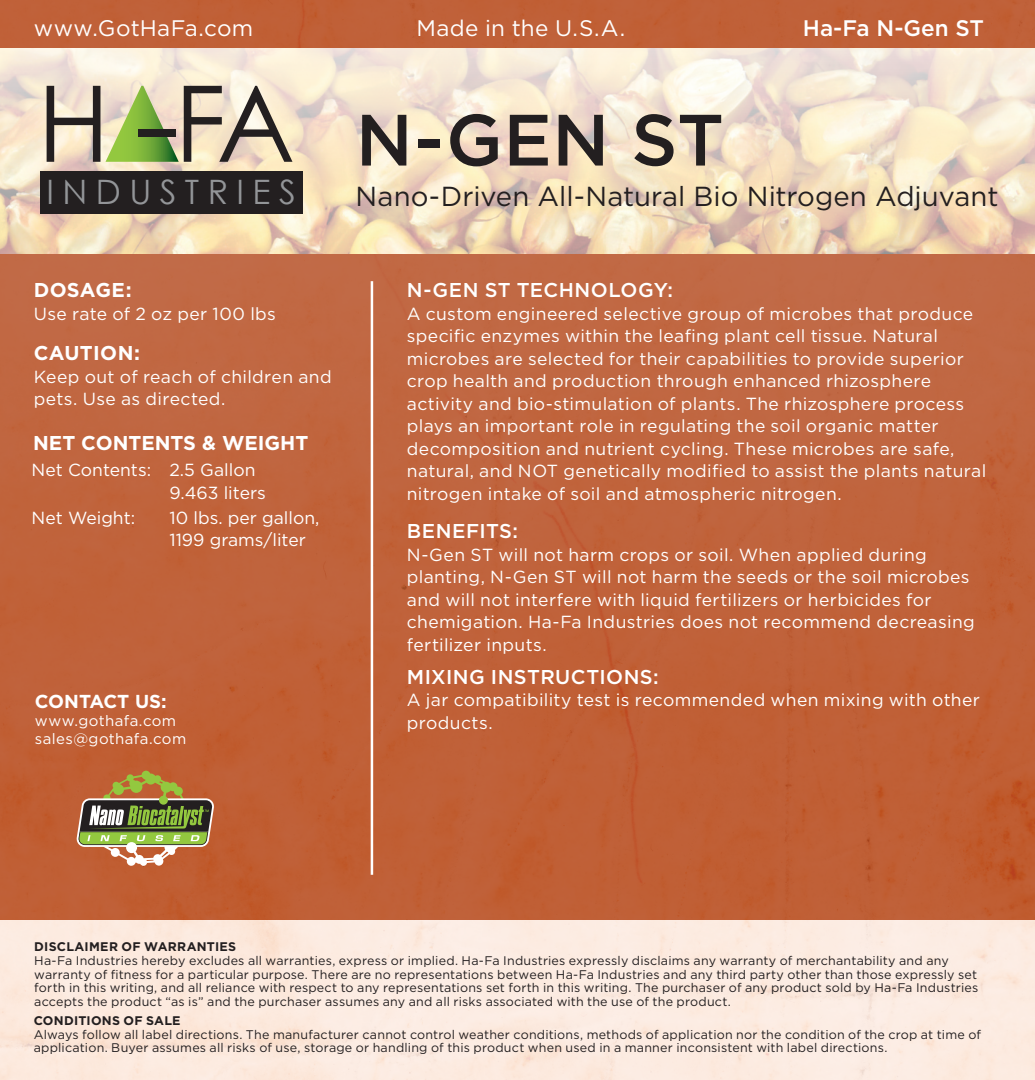
<style>
.page{position:relative;width:1035px;height:1080px;background:#fff}
.page>*{position:absolute;margin:0;border:0;box-sizing:border-box;transform-origin:0 0}
.t1{font:500 72.5px "Gotham";color:#231f20}
.t2{font:33.75px "Century Gothic";letter-spacing:.25em;color:#939598}
.t3{font:27.5px "Gotham";color:#231f20}
.t4{font:22.5px "Gotham";letter-spacing:.015em;color:#fff}
.t5{font:500 22.5px "Gotham";color:#fff}
.t6{font:500 20px "Gotham";letter-spacing:.025em;color:#fff}
.t7{font:700 20px "Gotham";color:#fff}
.t8{font:700 20px "Gotham";letter-spacing:.02em;color:#fff}
.t9{font:700 18.75px "Gotham";color:#fff}
.t10{font:17.5px/22.5px "Gotham";letter-spacing:.02em;color:#fff}
.t11{font:17.5px/22.5px "Gotham";color:#fff}
.t12{font:15px "Gotham";letter-spacing:.025em;color:#fff}
.t13{font:12.5px/13.8px "Gotham";letter-spacing:.015em;color:#231f20}
.s1{font-weight:700}
</style>
<div class="page">
<svg style="left:0;top:48px;width:1035px;height:206px;background:#f2e0c8"></svg>
<div style="left:0;top:920px;width:1035px;height:160px;background:#fcebe0"></div>
<div style="left:0;top:0;width:1035px;height:48px;background:#c06038"></div>
<div style="left:0;top:254px;width:1035px;height:666px;background:#c0623a"></div>
<hr style="left:371px;top:281px;width:2px;height:594px;background:#fff">
<div style="left:40px;top:171px;width:263px;height:43px;background:#231f20"></div>
<svg style="left:47px;top:86px;width:53px;height:76px;background:#aca093"></svg>
<svg style="left:106px;top:86px;width:186px;height:76px;background:#b8b792"></svg>
<div style="left:138px;top:129px;width:37px;height:8px;background:#231f20"></div>
<svg style="left:76px;top:771px;width:138px;height:95px"></svg>
<p class="t4" style="left:34px;top:14px;width:221px">www.GotHaFa.com</p>
<p class="t4" style="left:417px;top:14px;width:210px">Made in the U.S.A.</p>
<p class="t1" style="left:356px;top:92px;width:370px">N-GEN ST</p>
<p class="t5" style="left:803px;top:14px;width:183px">Ha-Fa N-Gen ST</p>
<p class="t2" style="left:47px;top:172px;width:251px">INDUSTRIES</p>
<p class="t3" style="left:356px;top:178px;width:644px">Nano-Driven All-Natural Bio Nitrogen Adjuvant</p>
<p class="t7" style="left:34px;top:277px;width:99px">DOSAGE:</p>
<p class="t10" style="left:34px;top:302px;width:244px">Use rate of 2 oz per 100 lbs</p>
<p class="t8" style="left:34px;top:340px;width:108px">CAUTION:</p>
<p class="t10" style="left:34px;top:365px;width:300px">Keep out of reach of children and pets. Use as directed.</p>
<p class="t7" style="left:33px;top:430px;width:277px">NET CONTENTS &amp; WEIGHT</p>
<p class="t11" style="left:32px;top:459px;width:121px">Net Contents:</p>
<p class="t10" style="left:169px;top:459px;width:88px">2.5 Gallon</p>
<p class="t11" style="left:169px;top:481px;width:98px">9.463 liters</p>
<p class="t11" style="left:32px;top:506px;width:105px">Net Weight:</p>
<p class="t11" style="left:169px;top:506px;width:152px">10 lbs. per gallon,<br>1199 grams/liter</p>
<p class="t9" style="left:35px;top:689px;width:133px">CONTACT US:</p>
<p class="t12" style="left:35px;top:711px;width:143px">www.gothafa.com</p>
<p class="t12" style="left:35px;top:729px;width:153px">sales@gothafa.com</p>
<p class="t6" style="left:407px;top:277px;width:268px">N-GEN ST TECHNOLOGY:</p>
<p class="t10" style="left:407px;top:302px;width:581px">A custom engineered selective group of microbes that produce specific enzymes within the leafing plant cell tissue. Natural microbes are selected for their capabilities to provide superior crop health and production through enhanced rhizosphere activity and bio-stimulation of plants. The rhizosphere process plays an important role in regulating the soil organic matter decomposition and nutrient cycling. These microbes are safe, natural, and NOT genetically modified to assist the plants natural nitrogen intake of soil and atmospheric nitrogen.</p>
<p class="t6" style="left:407px;top:518px;width:113px">BENEFITS:</p>
<p class="t10" style="left:407px;top:543px;width:569px">N-Gen ST will not harm crops or soil. When applied during planting, N-Gen ST will not harm the seeds or the soil microbes and will not interfere with liquid fertilizers or herbicides for chemigation. Ha-Fa Industries does not recommend decreasing fertilizer inputs.</p>
<p class="t6" style="left:407px;top:664px;width:253px">MIXING INSTRUCTIONS:</p>
<p class="t10" style="left:407px;top:689px;width:575px">A jar compatibility test is recommended when mixing with other products.</p>
<p class="t13" style="left:34px;top:940px;width:946px"><span class="s1">DISCLAIMER OF WARRANTIES<br></span>Ha-Fa Industries hereby excludes all warranties, express or implied. Ha-Fa Industries expressly disclaims any warranty of merchantability and any warranty of fitness for a particular purpose. There are no representations between Ha-Fa Industries and any third party other than those expressly set forth in this writing, and all reliance with respect to any representations set forth in this writing. The purchaser of any product sold by Ha-Fa Industries accepts the product “as is” and the purchaser assumes any and all risks associated with the use of the product.</p>
<p class="t13" style="left:34px;top:1013px;width:949px"><span class="s1">CONDITIONS OF SALE<br></span>Always follow all label directions. The manufacturer cannot control weather conditions, methods of application nor the condition of the crop at time of application. Buyer assumes all risks of use, storage or handling of this product when used in a manner inconsistent with label directions.</p>
</div>
